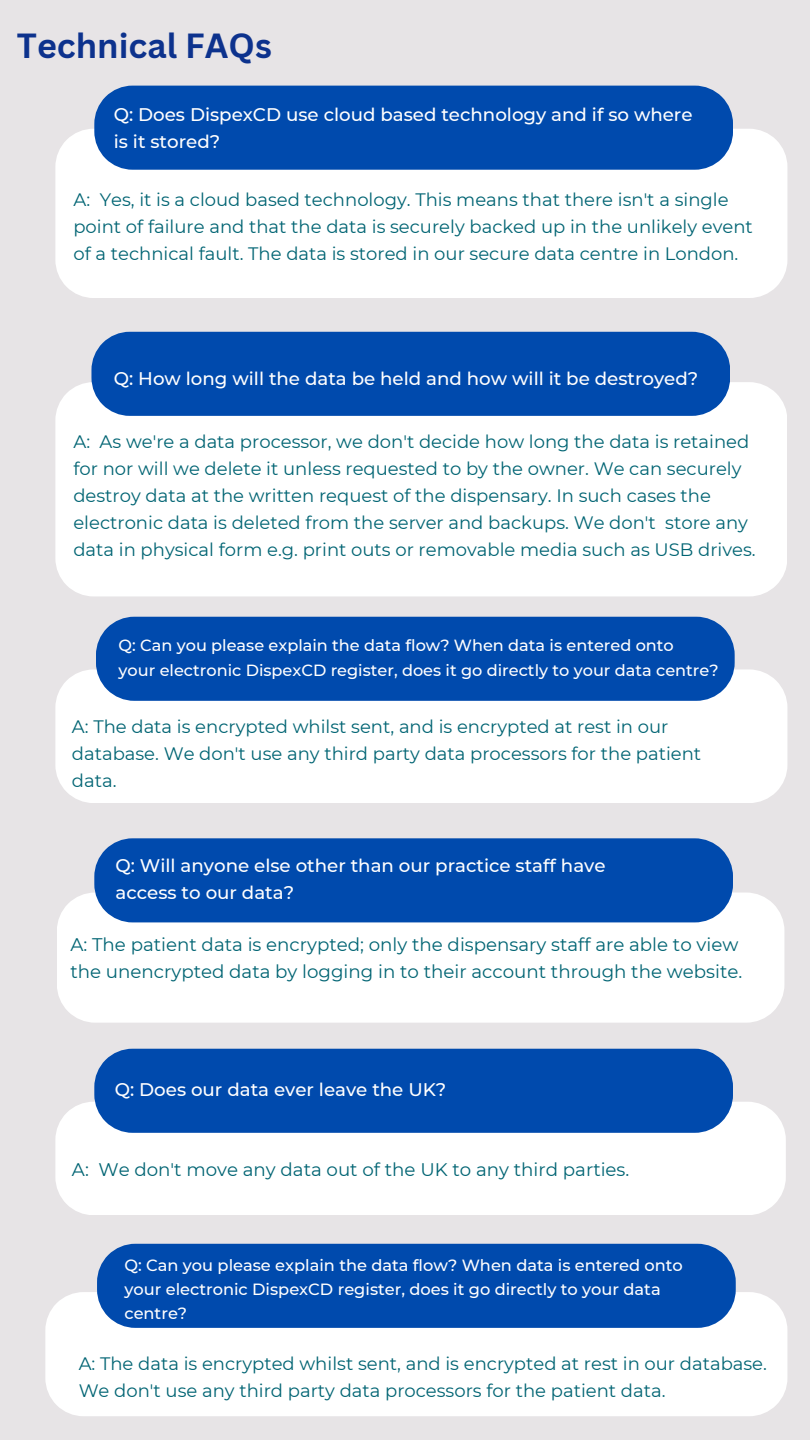
<style>
.page{position:relative;width:810px;height:1440px;background:#e7e4e6}
.page>*{position:absolute;margin:0;border:0;box-sizing:border-box;transform-origin:0 0}
.t1{font:700 34px "Canva Sans";color:#0d328d}
.t2{font:500 18.2px/27.4px "Montserrat";color:#fff}
.t3{font:18.2px/27px "Montserrat";color:#016473}
.t4{font:18px/27px "Montserrat";color:#016473}
.t5{font:500 16.2px/24px "Montserrat";color:#fff}
.t6{font:500 16.1px "Montserrat";color:#fff}
</style>
<div class="page">
<div style="left:45px;top:1292px;width:742px;height:124px;background:#fff"></div>
<div style="left:97px;top:1244px;width:639px;height:84px;background:#004aad"></div>
<div style="left:55px;top:1102px;width:731px;height:113px;background:#fff"></div>
<div style="left:94px;top:1049px;width:639px;height:84px;background:#004aad"></div>
<div style="left:57px;top:893px;width:727px;height:130px;background:#fff"></div>
<div style="left:94px;top:838px;width:639px;height:84px;background:#004aad"></div>
<div style="left:55px;top:669px;width:732px;height:134px;background:#fff"></div>
<div style="left:96px;top:617px;width:639px;height:84px;background:#004aad"></div>
<div style="left:55px;top:382px;width:732px;height:214px;background:#fff"></div>
<div style="left:91px;top:332px;width:639px;height:84px;background:#004aad"></div>
<div style="left:55px;top:129px;width:732px;height:169px;background:#fff"></div>
<div style="left:94px;top:86px;width:639px;height:84px;background:#004aad"></div>
<h1 class="t1" style="left:17px;top:21px;width:256px">Technical FAQs</h1>
<p class="t2" style="left:114px;top:101px;width:580px">Q: Does DispexCD use cloud based technology and if so where is it stored?</p>
<p class="t4" style="left:73px;top:186px;width:681px">A: Yes, it is a cloud based technology. This means that there isn't a single point of failure and that the data is securely backed up in the unlikely event</p>
<h3 class="t4" style="left:73px;top:240px;width:667px">of a technical fault. The data is stored in our secure data centre in London.</h3>
<h2 class="t2" style="left:114px;top:365px;width:586px">Q: How long will the data be held and how will it be destroyed?</h2>
<h3 class="t4" style="left:73px;top:428px;width:684px">A: As we're a data processor, we don't decide how long the data is retained for nor will we delete it unless requested to by the owner. We can securely destroy data at the written request of the dispensary. In such cases the electronic data is deleted from the server and backups. We don't store any data in physical form e.g. print outs or removable media such as USB drives.</h3>
<h2 class="t6" style="left:119px;top:636px;width:557px">Q: Can you please explain the data flow? When data is entered onto</h2>
<h3 class="t6" style="left:119px;top:660px;width:602px">your electronic DispexCD register, does it go directly to your data centre?</h3>
<p class="t4" style="left:72px;top:713px;width:631px">A: The data is encrypted whilst sent, and is encrypted at rest in our database. We don't use any third party data processors for the patient data.</p>
<h3 class="t2" style="left:116px;top:852px;width:492px">Q: Will anyone else other than our practice staff have access to our data?</h3>
<p class="t3" style="left:70px;top:931px;width:673px">A: The patient data is encrypted; only the dispensary staff are able to view the unencrypted data by logging in to their account through the website.</p>
<h2 class="t2" style="left:115px;top:1076px;width:333px">Q: Does our data ever leave the UK?</h2>
<h3 class="t3" style="left:72px;top:1156px;width:559px">A: We don't move any data out of the UK to any third parties.</h3>
<h2 class="t5" style="left:124px;top:1253px;width:560px">Q: Can you please explain the data flow? When data is entered onto your electronic DispexCD register, does it go directly to your data centre?</h2>
<h3 class="t4" style="left:79px;top:1350px;width:690px">A: The data is encrypted whilst sent, and is encrypted at rest in our database.<br>We don't use any third party data processors for the patient data.</h3>
</div>
